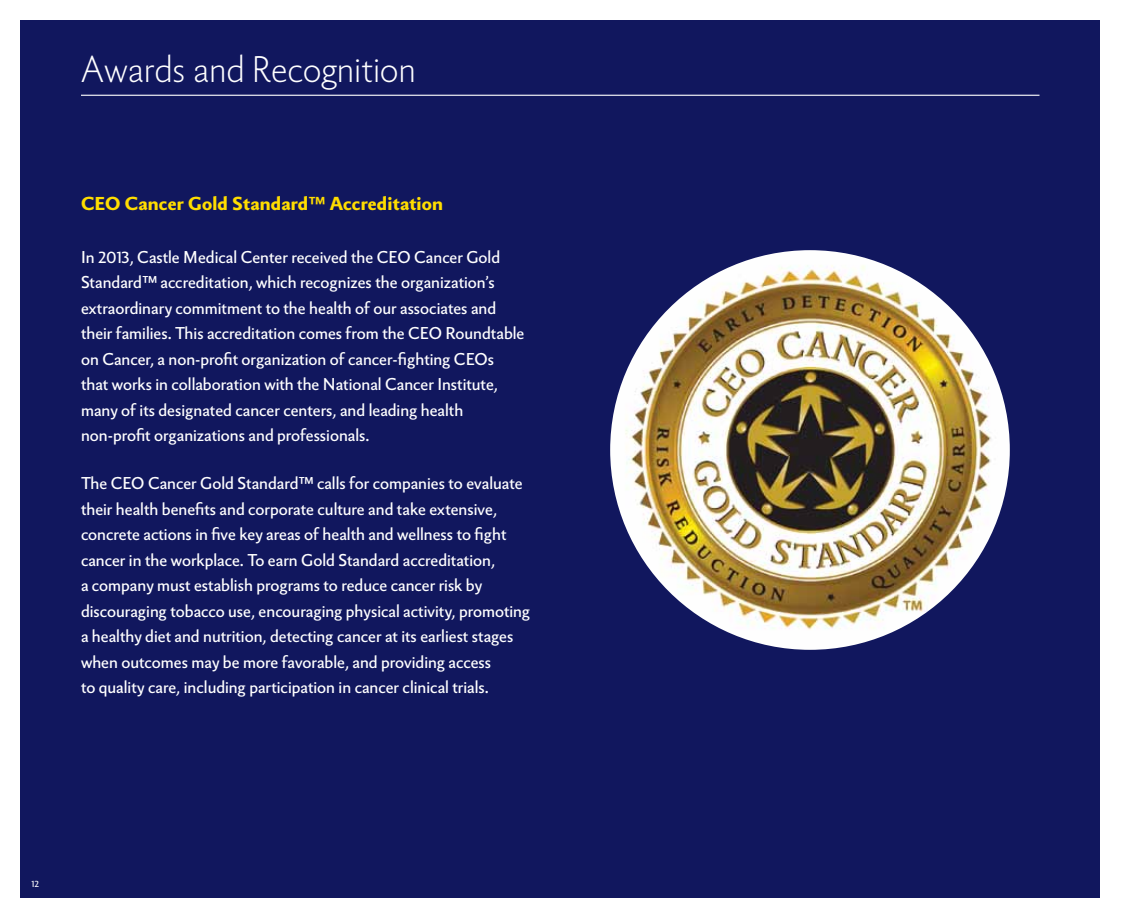
<style>
.page{position:relative;width:1134px;height:918px;background:#fff}
.page>*{position:absolute;margin:0;border:0;box-sizing:border-box;transform-origin:0 0}
.t1{font:300 36px "Berling Nova Sans Pro";letter-spacing:.01em;color:#fff}
.t2{font:800 18px "Berling Nova Sans Pro";letter-spacing:.01em;color:#fd0}
.t3{font:16.5px/25.5px "Berling Nova Sans Pro";color:#fff}
.t4{font:9px "Berling Nova Sans Pro";color:#fff}
</style>
<div class="page">
<div style="left:20px;top:20px;width:1080px;height:878px;background:#11175e"></div>
<img style="left:610px;top:250px;width:400px;height:400px;border-radius:200px">
<hr style="left:81px;top:95px;width:959px;height:1px;background:#fff">
<h1 class="t1" style="left:81px;top:43px;width:336px">Awards and Recognition</h1>
<p class="t2" style="left:81px;top:191px;width:364px">CEO Cancer Gold Standard™ Accreditation</p>
<p class="t3" style="left:81px;top:243px;width:445px">In 2013, Castle Medical Center received the CEO Cancer Gold Standard™ accreditation, which recognizes the organization’s extraordinary commitment to the health of our associates and their families. This accreditation comes from the CEO Roundtable on Cancer, a non-profit organization of cancer-fighting CEOs that works in collaboration with the National Cancer Institute, many of its designated cancer centers, and leading health non‑profit organizations and professionals.</p>
<p class="t3" style="left:81px;top:470px;width:451px">The CEO Cancer Gold Standard™ calls for companies to evaluate their health benefits and corporate culture and take extensive, concrete actions in five key areas of health and wellness to fight cancer in the workplace. To earn Gold Standard accreditation,<br>a company must establish programs to reduce cancer risk by discouraging tobacco use, encouraging physical activity, promoting a healthy diet and nutrition, detecting cancer at its earliest stages when outcomes may be more favorable, and providing access<br>to quality care, including participation in cancer clinical trials.</p>
<p class="t4" style="left:32px;top:877px;width:9px">12</p>
</div>
